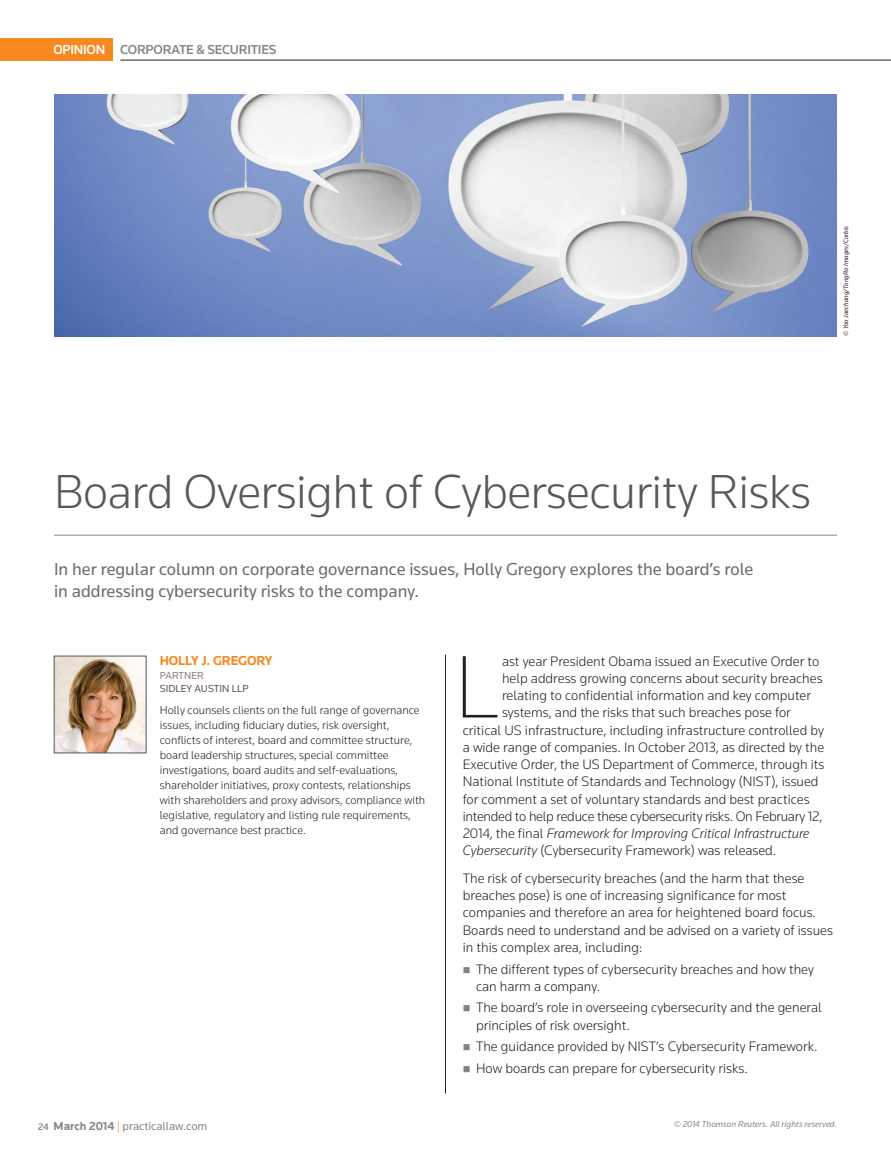
<style>
.page{position:relative;width:891px;height:1161px;background:#fff}
.page>*{position:absolute;margin:0;border:0;box-sizing:border-box;transform-origin:0 0}
.Body_Copy{font:200 91.95px "Knowledge";color:#231f20}
.Article_Main_Title{font:300 49.5px "Knowledge";letter-spacing:-.01em;color:#57585a}
.Abstract_Text{font:18px/22.5px "Knowledge";color:#6c6d70}
.Body_Copy-2{font:300 14.25px "Knowledge";color:#231f20}
.Body_Copy_Before_Bul{font:300 14.25px/17.2px "Knowledge";color:#231f20}
.Body_Copy-3{font:300 14.25px "Knowledge";letter-spacing:-.02em;color:#231f20}
.Body_Copy-4{font:italic 300 14.25px "Knowledge";color:#231f20}
.t1{font:500 13.5px "Knowledge";letter-spacing:-.02em;color:#86888b}
.Author_Name{font:700 13.5px "Knowledge";letter-spacing:-.01em;color:#f6891f}
.Author_Bio{font:300 12px/15px "Knowledge";color:#231f20}
.t2{font:12px "Knowledge";color:#86888b}
.Firm_Name{font:10.5px "Knowledge";color:#5f514d}
.Author_Title{font:10.5px "Knowledge";color:#8c7e79}
.t3{font:500 9.75px "Knowledge";color:#86888b}
.t4{font:italic 9px "Knowledge";color:#86888b}
.Photo_Credit{font:italic 6.75px "Knowledge";color:#231f20}
.s1{color:#fff}
.s2{font-style:normal}
.s3{font-style:italic}
.s4{font-weight:700}
.s5{font-weight:300;color:#f6891f}
</style>
<div class="page">
<hr style="left:445px;top:655px;width:1px;height:438px;background:#231f20">
<img style="left:56px;top:658px;width:88px;height:93px">
<div style="left:54px;top:656px;width:92px;height:97px;border:1px solid #57585a"></div>
<img style="left:54px;top:94px;width:783px;height:242px">
<hr style="left:54px;top:535px;width:783px;height:1px;background:#86888b">
<div style="left:0;top:38px;width:113px;height:22px;background:#f6891f"></div>
<hr style="left:120px;top:60px;width:771px;height:1px;background:#231f20">
<p class="t1" style="left:53px;top:41px;width:224px"><span class="s1">OPINION</span> CORPORATE &amp; SECURITIES</p>
<p class="Photo_Credit" style="left:842px;top:336px;width:111px;rotate:-90deg">© Yoo Jaechang/TongRo Images/Corbis</p>
<p class="Article_Main_Title" style="left:54px;top:461px;width:759px">Board Oversight of Cybersecurity Risks</p>
<p class="Abstract_Text" style="left:54px;top:557px;width:701px">In her regular column on corporate governance issues, Holly Gregory explores the board’s role in addressing cybersecurity risks to the company.</p>
<p class="Author_Name" style="left:160px;top:652px;width:114px">HOLLY J. GREGORY</p>
<p class="Author_Title" style="left:160px;top:669px;width:46px">PARTNER</p>
<p class="Firm_Name" style="left:160px;top:682px;width:90px">SIDLEY AUSTIN LLP</p>
<p class="Author_Bio" style="left:160px;top:702px;width:267px">Holly counsels clients on the full range of governance issues, including fiduciary duties, risk oversight, conflicts of interest, board and committee structure, board leadership structures, special committee investigations, board audits and self-evaluations, shareholder initiatives, proxy contests, relationships with shareholders and proxy advisors, compliance with legislative, regulatory and listing rule requirements, and governance best practice.</p>
<p class="Body_Copy" style="left:454px;top:630px;width:47px">L</p>
<p class="Body_Copy-2" style="left:502px;top:652px;width:319px">ast year President Obama issued an Executive Order to</p>
<p class="Body_Copy-2" style="left:502px;top:669px;width:322px">help address growing concerns about security breaches</p>
<p class="Body_Copy-2" style="left:502px;top:687px;width:310px">relating to confidential information and key computer</p>
<p class="Body_Copy-2" style="left:502px;top:704px;width:290px">systems, and the risks that such breaches pose for</p>
<p class="Body_Copy-2" style="left:463px;top:721px;width:363px">critical US infrastructure, including infrastructure controlled by</p>
<p class="Body_Copy-2" style="left:463px;top:738px;width:363px">a wide range of companies. In October 2013, as directed by the</p>
<p class="Body_Copy-2" style="left:463px;top:756px;width:363px">Executive Order, the US Department of Commerce, through its</p>
<p class="Body_Copy-2" style="left:463px;top:773px;width:357px">National Institute of Standards and Technology (NIST), issued</p>
<p class="Body_Copy-2" style="left:463px;top:790px;width:348px">for comment a set of voluntary standards and best practices</p>
<p class="Body_Copy-3" style="left:463px;top:807px;width:361px">intended to help reduce these cybersecurity risks. On February 12,</p>
<p class="Body_Copy-4" style="left:463px;top:825px;width:348px"><span class="s2">2014, the final</span> Framework for Improving Critical Infrastructure</p>
<p class="Body_Copy-2" style="left:463px;top:842px;width:315px"><span class="s3">Cybersecurity</span> (Cybersecurity Framework) was released.</p>
<p class="Body_Copy_Before_Bul" style="left:463px;top:869px;width:372px">The risk of cybersecurity breaches (and the harm that these breaches pose) is one of increasing significance for most companies and therefore an area for heightened board focus.<br>Boards need to understand and be advised on a variety of issues in this complex area, including:</p>
<p class="Body_Copy_Before_Bul" style="left:476px;top:960px;width:339px">The different types of cybersecurity breaches and how they can harm a company.</p>
<p class="Body_Copy_Before_Bul" style="left:476px;top:999px;width:347px">The board’s role in overseeing cybersecurity and the general principles of risk oversight.</p>
<p class="Body_Copy_Before_Bul" style="left:476px;top:1038px;width:343px">The guidance provided by NIST’s Cybersecurity Framework.</p>
<p class="Body_Copy_Before_Bul" style="left:476px;top:1059px;width:273px">How boards can prepare for cybersecurity risks.</p>
<p class="t3" style="left:38px;top:1120px;width:12px">24</p>
<p class="t2" style="left:54px;top:1118px;width:155px"><span class="s4">March 2014</span> <span class="s5">|</span> practicallaw.com</p>
<p class="t4" style="left:674px;top:1119px;width:165px">© 2014 Thomson Reuters. All rights reserved.</p>
</div>
